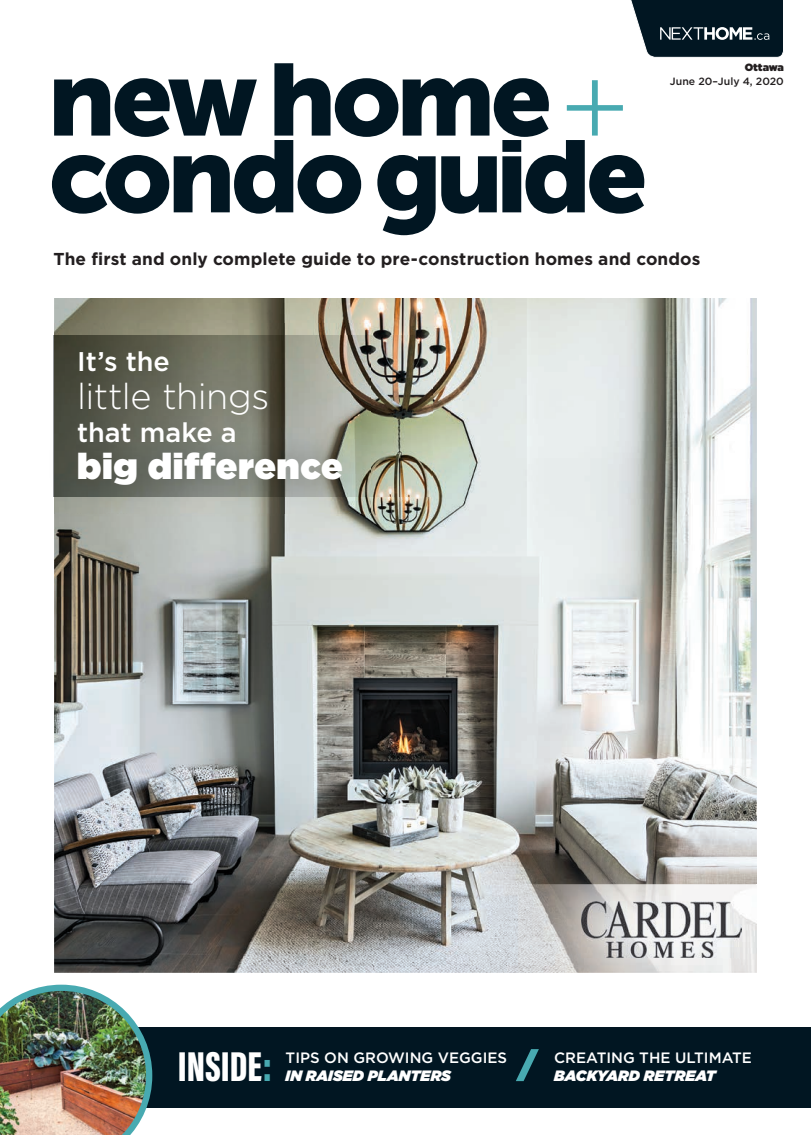
<style>
.page{position:relative;width:811px;height:1135px;background:#fff}
.page>*{position:absolute;margin:0;border:0;box-sizing:border-box;transform-origin:0 0}
.t1{font:900 42.9px "Acumin Pro Extra Cond";color:#fff}
.t2{font:900 36px "Gotham";letter-spacing:.015em;color:#fff}
.t3{font:300 36px "Gotham";letter-spacing:-.015em;color:#fff}
.t4{font:500 27px "Gotham";color:#fff}
.t5{font:700 17.25px "Gotham";letter-spacing:.005em;color:#231f20}
.t6{font:500 15px "Gotham";color:#fff}
.t7{font:italic 900 15px "Gotham";color:#fff}
.t8{font:500 10.5px "Gotham";color:#231f20}
.t9{font:900 10.5px "Gotham";color:#231f20}
.s1{color:#48aab1}
</style>
<div class="page">
<div style="left:0;top:1027px;width:810px;height:80px;background:#011622"></div>
<img style="left:54px;top:298px;width:702px;height:674px">
<svg style="left:516px;top:1049px;width:22px;height:31px"></svg>
<svg style="left:52px;top:0;width:731px;height:235px"></svg>
<img style="left:370px;top:336px;width:62px;height:160px">
<img style="left:53px;top:323px;width:317px;height:191px">
<img style="left:507px;top:883px;width:25px;height:89px">
<img style="left:532px;top:972px;width:225px;height:1px">
<img style="left:532px;top:850px;width:225px;height:122px">
<img style="left:581px;top:901px;width:160px;height:56px">
<img style="left:0;top:984px;width:152px;height:151px">
<p class="t9" style="left:744px;top:62px;width:41px">Ottawa</p>
<p class="t8" style="left:669px;top:75px;width:115px">June 20–July 4, 2020</p>
<p class="t5" style="left:53px;top:249px;width:648px">The first and only complete guide to pre-construction homes and condos</p>
<h3 class="t4" style="left:77px;top:346px;width:94px">It’s the</h3>
<h2 class="t3" style="left:77px;top:376px;width:193px">little things</h2>
<h3 class="t4" style="left:77px;top:416px;width:161px">that make a</h3>
<h2 class="t2" style="left:77px;top:445px;width:267px">big difference</h2>
<h1 class="t1" style="left:178px;top:1039px;width:96px">INSIDE<span class="s1">:</span></h1>
<p class="t6" style="left:554px;top:1048px;width:199px">CREATING THE ULTIMATE</p>
<p class="t6" style="left:285px;top:1048px;width:223px">TIPS ON GROWING VEGGIES</p>
<p class="t7" style="left:285px;top:1066px;width:167px">IN RAISED PLANTERS</p>
<p class="t7" style="left:554px;top:1066px;width:163px">BACKYARD RETREAT</p>
</div>
